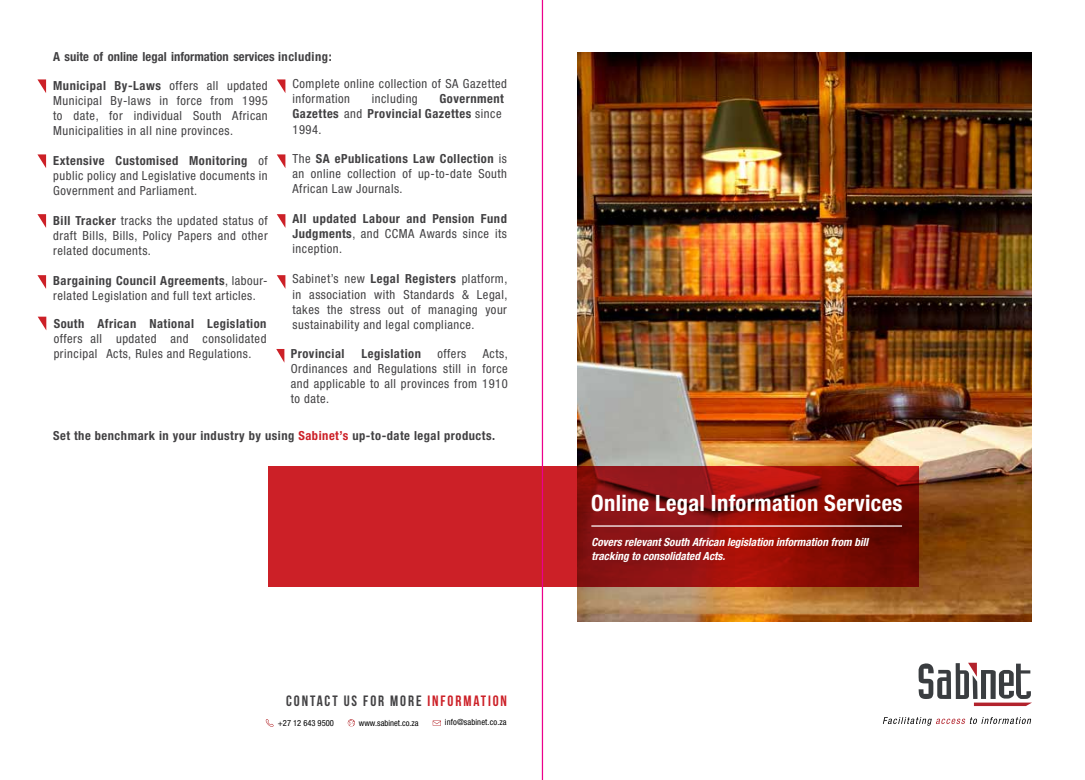
<style>
.page{position:relative;width:1085px;height:780px;background:#fff}
.page>*{position:absolute;margin:0;border:0;box-sizing:border-box;transform-origin:0 0}
.t1{font:700 condensed 22.5px "Helvetica Neue";letter-spacing:.015em;color:#fff}
.t2{font:15px "Bebas Neue";letter-spacing:.125em;color:#424143}
.t3{font:condensed 12.5px/15px "Helvetica Neue LT Std";letter-spacing:.04em;color:#424143;text-align:justify}
.t4{font:700 condensed 12.5px/15.1px "Helvetica Neue LT Std";letter-spacing:.04em;color:#424143}
.t5{font:700 condensed 12.5px "Helvetica Neue LT Std";color:#424143}
.t6{font:italic 700 condensed 11.25px/13.5px "Helvetica Neue";color:#fff}
.t7{font:condensed 8.5px "Helvetica Neue LT Std";color:#000}
.t8{font:condensed 8.5px "Helvetica Neue";letter-spacing:.015em;color:#000}
.s1{font-weight:700}
.s2{font-weight:400}
.s3{color:#cc2027}
.s4{font-family:"Helvetica Neue LT Std"}
</style>
<div class="page">
<svg style="left:432px;top:720px;width:9px;height:5px"></svg>
<svg style="left:266px;top:719px;width:7px;height:8px"></svg>
<svg style="left:348px;top:719px;width:7px;height:7px"></svg>
<img style="left:578px;top:52px;width:453px;height:570px">
<svg style="left:268px;top:466px;width:650px;height:121px;background:#aa1819"></svg>
<hr style="left:591px;top:525px;width:310px;height:1px;background:#fff">
<svg style="left:883px;top:717px;width:148px;height:8px"></svg>
<svg style="left:918px;top:662px;width:113px;height:44px"></svg>
<svg style="left:37px;top:79px;width:9px;height:14px"></svg>
<svg style="left:37px;top:154px;width:9px;height:14px"></svg>
<svg style="left:37px;top:214px;width:9px;height:14px"></svg>
<svg style="left:37px;top:275px;width:9px;height:14px"></svg>
<svg style="left:277px;top:79px;width:8px;height:14px"></svg>
<svg style="left:277px;top:154px;width:8px;height:14px"></svg>
<svg style="left:277px;top:214px;width:8px;height:13px"></svg>
<svg style="left:277px;top:275px;width:8px;height:13px"></svg>
<hr style="left:541px;top:0;width:2px;height:780px;background:#ec008c">
<svg style="left:38px;top:316px;width:8px;height:14px"></svg>
<svg style="left:276px;top:349px;width:8px;height:13px"></svg>
<p class="t5" style="left:53px;top:49px;width:280px">A suite of online legal information services including:</p>
<p class="t3" style="left:53px;top:78px;width:216px"><span class="s1">Municipal By-Laws</span> offers all updated Municipal By-laws in force from 1995 to date, for individual South African Municipalities in all nine provinces.</p>
<p class="t3" style="left:53px;top:153px;width:216px"><span class="s1">Extensive Customised Monitoring</span> of public policy and Legislative documents in Government and Parliament.</p>
<p class="t3" style="left:53px;top:213px;width:216px"><span class="s1">Bill Tracker</span> tracks the updated status of draft Bills, Bills, Policy Papers and other related documents.</p>
<p class="t3" style="left:53px;top:273px;width:216px"><span class="s1">Bargaining Council Agreements</span>, labour&shy;related Legislation and full text articles.</p>
<p class="t4" style="left:54px;top:316px;width:214px">South African National Legislation</p>
<p class="t3" style="left:54px;top:331px;width:214px">offers all updated and consolidated principal Acts, Rules and Regulations.</p>
<p class="t3" style="left:292px;top:76px;width:216px">Complete online collection of SA Gazetted information</p>
<p class="t4" style="left:292px;top:91px;width:213px;text-indent:147px">Government<br>Gazettes <span class="s2">and</span> Provincial Gazettes <span class="s2">since<br>1994.</span></p>
<p class="t3" style="left:292px;top:151px;width:216px">The <span class="s1">SA ePublications Law Collection</span> is an online collection of up-to-date South African Law Journals.</p>
<p class="t4" style="left:292px;top:211px;width:216px;text-align:justify">All updated Labour and Pension Fund Judgments<span class="s2">, and CCMA Awards since its inception.</span></p>
<p class="t3" style="left:292px;top:271px;width:216px">Sabinet’s new <span class="s1">Legal Registers</span> platform, in association with Standards &amp; Legal, takes the stress out of managing your sustainability and legal compliance.</p>
<p class="t3" style="left:372px;top:91px;width:47px">including</p>
<p class="t4" style="left:291px;top:346px;width:55px">Provincial</p>
<p class="t4" style="left:361px;top:346px;width:61px">Legislation</p>
<p class="t3" style="left:437px;top:346px;width:30px">offers</p>
<p class="t3" style="left:291px;top:346px;width:218px;text-indent:192px">Acts, Ordinances and Regulations still in force and applicable to all provinces from 1910 to date.</p>
<p class="t4" style="left:53px;top:427px;width:443px">Set the benchmark in your industry by using <span class="s3">Sabinet’s</span> up-to-date legal products.</p>
<p class="t2" style="left:286px;top:692px;width:222px">CONTACT US FOR MORE <span class="s3">INFORMATION</span></p>
<p class="t7" style="left:278px;top:717px;width:58px">+27 12 643 9500</p>
<p class="t7" style="left:359px;top:717px;width:61px">www.sabinet.co.za</p>
<p class="t8" style="left:445px;top:717px;width:63px">info@sabinet.co.za</p>
<h1 class="t1" style="left:591px;top:489px;width:312px"><span class="s4">Online</span> Legal Information Services</h1>
<p class="t6" style="left:591px;top:535px;width:278px"><span class="s4">C</span>overs relevant South African legislation information from bill tracking to consolidated Acts.</p>
</div>
